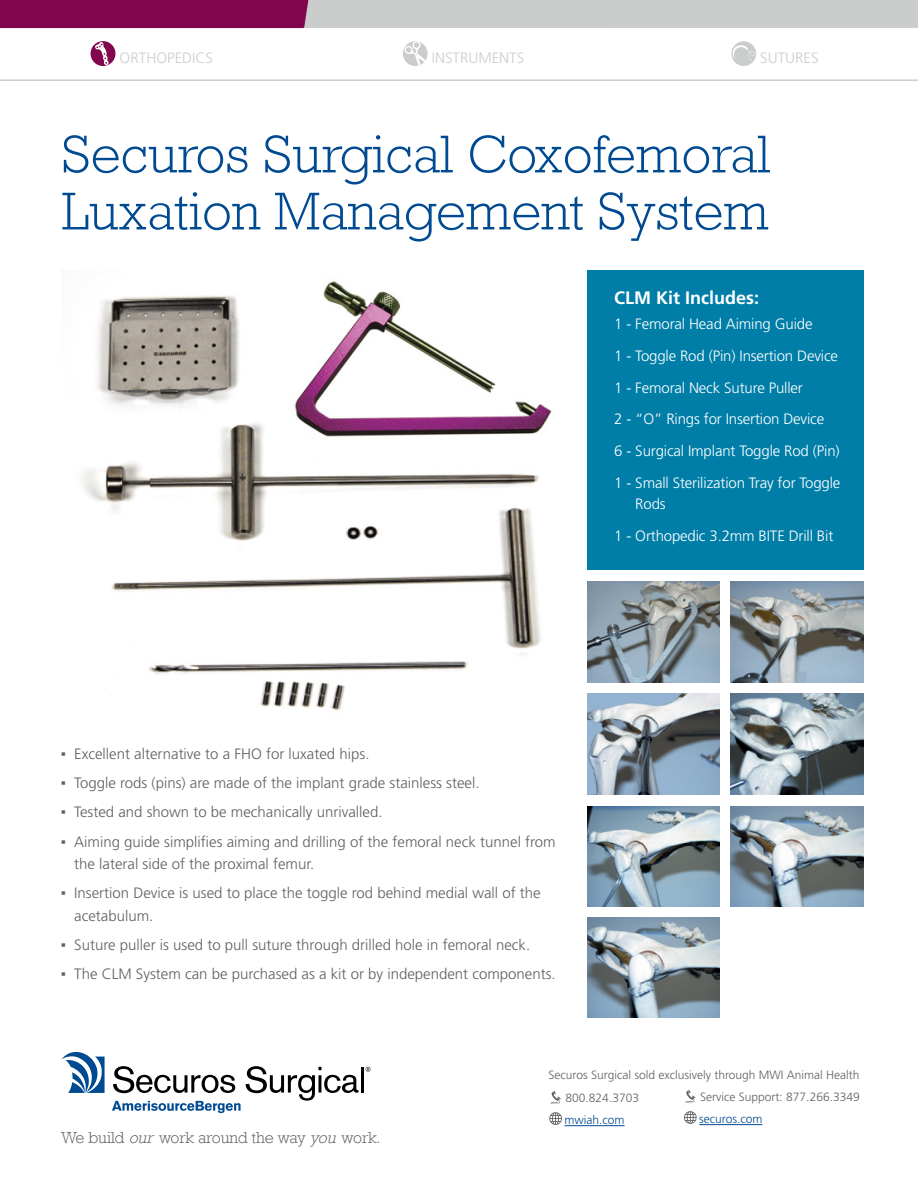
<style>
.page{position:relative;width:918px;height:1188px;background:#fff}
.page>*{position:absolute;margin:0;border:0;box-sizing:border-box;transform-origin:0 0}
.t1{font:300 54px/57px "Rockwell";color:#004a91}
.t2{font:700 18px "Frutiger";color:#fff}
.t3{font:300 16.2px "Rockwell";color:#5f6060}
.t4{font:300 15px/22.5px "Frutiger";color:#5f6060}
.t5{font:300 15px/31.8px "Frutiger";letter-spacing:-.01em;color:#fff}
.t6{font:300 15px "Frutiger";color:#cbcdcd}
.t7{font:300 12px/22.5px "Frutiger";color:#5f6060}
.t8{font:300 12px "Frutiger";color:#004a91}
.s1{font-family:"Arial";font-weight:400}
.s2{font-style:italic}
</style>
<div class="page">
<svg style="left:91px;top:41px;width:24px;height:25px"></svg>
<svg style="left:403px;top:41px;width:25px;height:25px"></svg>
<svg style="left:404px;top:41px;width:22px;height:25px"></svg>
<div style="left:731px;top:41px;width:25px;height:25px;background:#cbcdcd;border-radius:50%"></div>
<svg style="left:732px;top:44px;width:23px;height:17px"></svg>
<div style="left:286px;top:0;width:356px;height:28px;background:#cbcdcd"></div>
<div style="left:0;top:0;width:309px;height:28px;background:#82064d"></div>
<hr style="left:0;top:79px;width:918px;height:2px;background:#cbcdcd">
<div style="left:642px;top:0;width:276px;height:28px;background:#cbcdcd"></div>
<svg style="left:62px;top:1052px;width:43px;height:41px"></svg>
<svg style="left:112px;top:1066px;width:247px;height:47px"></svg>
<hr style="left:361px;top:1067px;width:2px;height:26px;background:#000">
<svg style="left:366px;top:1067px;width:5px;height:5px"></svg>
<hr style="left:565px;top:1125px;width:60px;height:1px;background:#004a91">
<svg style="left:550px;top:1091px;width:11px;height:13px"></svg>
<svg style="left:549px;top:1112px;width:13px;height:13px"></svg>
<hr style="left:699px;top:1124px;width:63px;height:1px;background:#004a91">
<svg style="left:685px;top:1090px;width:10px;height:13px"></svg>
<svg style="left:684px;top:1111px;width:13px;height:13px"></svg>
<div style="left:587px;top:270px;width:277px;height:300px;background:#007ea8"></div>
<img style="left:81px;top:281px;width:471px;height:430px">
<img style="left:587px;top:918px;width:133px;height:100px">
<img style="left:731px;top:806px;width:132px;height:101px">
<img style="left:587px;top:806px;width:133px;height:101px">
<img style="left:731px;top:694px;width:132px;height:100px">
<img style="left:587px;top:694px;width:133px;height:100px">
<img style="left:731px;top:582px;width:132px;height:100px">
<img style="left:587px;top:582px;width:133px;height:100px">
<p class="t6" style="left:120px;top:49px;width:95px">ORTHOPEDICS</p>
<p class="t6" style="left:432px;top:49px;width:94px">INSTRUMENTS</p>
<p class="t6" style="left:760px;top:49px;width:60px">SUTURES</p>
<h1 class="t1" style="left:62px;top:124px;width:710px">Securos Surgical Coxofemoral<br>Luxation Management System</h1>
<p class="t2" style="left:614px;top:287px;width:147px">CLM Kit Includes:</p>
<p class="t5" style="left:614px;top:308px;width:228px">1 - Femoral Head Aiming Guide<br>1 - Toggle Rod (Pin) Insertion Device 1 - Femoral Neck Suture Puller<br>2 - “O” Rings for Insertion Device<br>6 - Surgical Implant Toggle Rod (Pin)<br>1 - Small Sterilization Tray for Toggle</p>
<p class="t5" style="left:614px;top:488px;width:221px;text-indent:21px">Rods<br>1 - Orthopedic 3.2mm BITE Drill Bit</p>
<p class="t4" style="left:61px;top:742px;width:310px"><span class="s1">▪</span> Excellent alternative to a FHO for luxated hips.</p>
<p class="t4" style="left:61px;top:772px;width:420px"><span class="s1">▪</span> Toggle rods (pins) are made of the implant grade stainless steel.</p>
<p class="t4" style="left:61px;top:801px;width:323px"><span class="s1">▪</span> Tested and shown to be mechanically unrivalled.</p>
<p class="t4" style="left:74px;top:830px;width:483px;text-indent:-14px"><span class="s1">▪</span> Aiming guide simplifies aiming and drilling of the femoral neck tunnel from the lateral side of the proximal femur.</p>
<p class="t4" style="left:74px;top:882px;width:468px;text-indent:-14px"><span class="s1">▪</span> Insertion Device is used to place the toggle rod behind medial wall of the acetabulum.</p>
<p class="t4" style="left:61px;top:934px;width:471px"><span class="s1">▪</span> Suture puller is used to pull suture through drilled hole in femoral neck.</p>
<p class="t4" style="left:61px;top:963px;width:497px"><span class="s1">▪</span> The CLM System can be purchased as a kit or by independent components.</p>
<p class="t3" style="left:62px;top:1126px;width:321px">We build <span class="s2">our</span> work around the way <span class="s2">you</span>work.</p>
<p class="t7" style="left:566px;top:1064px;width:295px;text-indent:-17px">Securos Surgical sold exclusively through MWI Animal Health<br>800.824.3703</p>
<p class="t8" style="left:565px;top:1114px;width:61px">mwiah.com</p>
<p class="t7" style="left:700px;top:1086px;width:161px">Service Support: 877.266.3349</p>
<p class="t8" style="left:699px;top:1113px;width:65px">securos.com</p>
</div>
